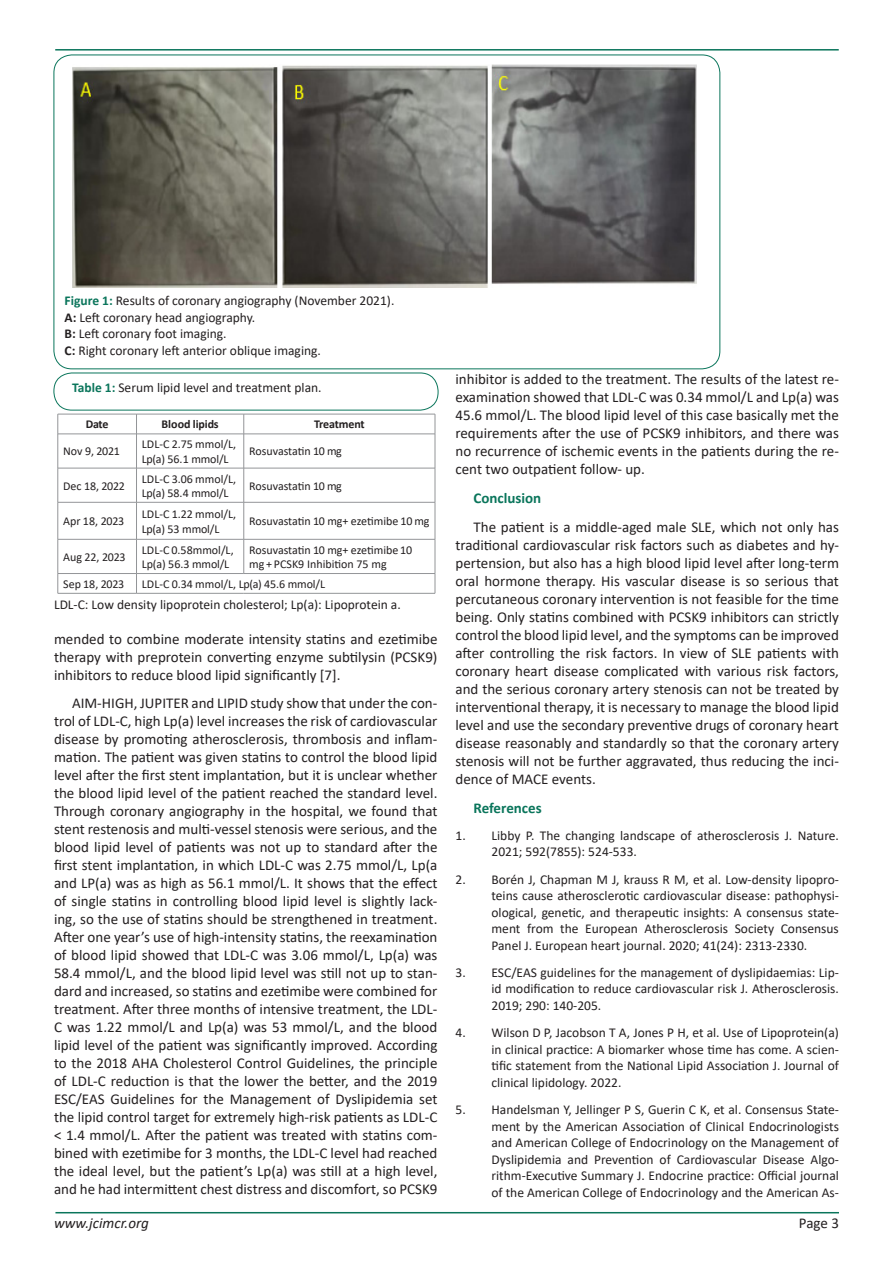
<style>
.page{position:relative;width:893px;height:1263px;background:#fff}
.page>*{position:absolute;margin:0;border:0;box-sizing:border-box;transform-origin:0 0}
.t1{font:15px/18px "Calibri";color:#231f20;text-align:justify}
.t2{font:700 15px "Calibri";color:#0a755b}
.t3{font:italic 15px "Calibri";color:#231f20}
.t4{font:13.5px/16.5px "Calibri";color:#231f20;text-align:justify}
.Table_Paragraph{font:12px/14.4px "Calibri";color:#231f20}
.Table_Paragraph-2{font:700 12px "Calibri";letter-spacing:-.01em;color:#231f20}
.s1{font-weight:700;color:#0a755b}
.s2{font-weight:700}
</style>
<div class="page">
<hr style="left:55px;top:1212px;width:784px;height:1px;background:#0a755b">
<hr style="left:55px;top:49px;width:784px;height:2px;background:#0a755b">
<img style="left:72px;top:64px;width:625px;height:223px">
<div style="left:54px;top:373px;width:384px;height:37px;border:1px solid #0a755b;border-radius:18px"></div>
<hr style="left:58px;top:414px;width:78px;height:1px;background:#939598">
<svg style="left:58px;top:414px;width:1px;height:20px"></svg>
<hr style="left:136px;top:414px;width:108px;height:1px;background:#939598">
<svg style="left:136px;top:415px;width:1px;height:19px"></svg>
<hr style="left:244px;top:414px;width:191px;height:1px;background:#939598">
<svg style="left:243px;top:414px;width:1px;height:20px"></svg>
<svg style="left:435px;top:414px;width:1px;height:20px"></svg>
<hr style="left:58px;top:434px;width:78px;height:1px;background:#939598">
<hr style="left:58px;top:434px;width:1px;height:34px;background:#939598">
<hr style="left:136px;top:434px;width:108px;height:1px;background:#939598">
<hr style="left:136px;top:434px;width:1px;height:34px;background:#939598">
<hr style="left:244px;top:434px;width:191px;height:1px;background:#939598">
<hr style="left:243px;top:434px;width:1px;height:34px;background:#939598">
<hr style="left:435px;top:434px;width:1px;height:34px;background:#939598">
<hr style="left:58px;top:468px;width:78px;height:1px;background:#939598">
<hr style="left:58px;top:468px;width:1px;height:34px;background:#939598">
<hr style="left:136px;top:468px;width:108px;height:1px;background:#939598">
<hr style="left:136px;top:468px;width:1px;height:34px;background:#939598">
<hr style="left:244px;top:468px;width:191px;height:1px;background:#939598">
<hr style="left:243px;top:468px;width:1px;height:34px;background:#939598">
<hr style="left:435px;top:468px;width:1px;height:34px;background:#939598">
<hr style="left:58px;top:502px;width:78px;height:1px;background:#939598">
<hr style="left:58px;top:502px;width:1px;height:37px;background:#939598">
<hr style="left:136px;top:502px;width:108px;height:1px;background:#939598">
<hr style="left:136px;top:502px;width:1px;height:37px;background:#939598">
<hr style="left:244px;top:502px;width:191px;height:1px;background:#939598">
<hr style="left:243px;top:502px;width:1px;height:37px;background:#939598">
<hr style="left:435px;top:502px;width:1px;height:37px;background:#939598">
<hr style="left:58px;top:539px;width:78px;height:1px;background:#939598">
<hr style="left:58px;top:539px;width:1px;height:34px;background:#939598">
<hr style="left:136px;top:539px;width:108px;height:1px;background:#939598">
<hr style="left:136px;top:539px;width:1px;height:34px;background:#939598">
<hr style="left:244px;top:539px;width:191px;height:1px;background:#939598">
<hr style="left:243px;top:539px;width:1px;height:34px;background:#939598">
<hr style="left:435px;top:539px;width:1px;height:34px;background:#939598">
<hr style="left:58px;top:573px;width:78px;height:1px;background:#939598">
<svg style="left:58px;top:574px;width:1px;height:19px"></svg>
<hr style="left:136px;top:573px;width:108px;height:1px;background:#939598">
<svg style="left:136px;top:574px;width:1px;height:19px"></svg>
<hr style="left:244px;top:573px;width:191px;height:1px;background:#939598">
<svg style="left:435px;top:573px;width:1px;height:20px"></svg>
<hr style="left:58px;top:593px;width:78px;height:1px;background:#939598">
<hr style="left:136px;top:593px;width:108px;height:1px;background:#939598">
<hr style="left:244px;top:593px;width:191px;height:1px;background:#939598">
<p class="t4" style="left:65px;top:292px;width:331px"><span class="s1">Figure 1:</span> Results of coronary angiography (November 2021).</p>
<p class="t4" style="left:65px;top:309px;width:192px"><span class="s2">A:</span> Left coronary head angiography.</p>
<p class="t4" style="left:65px;top:325px;width:164px"><span class="s2">B:</span> Left coronary foot imaging.</p>
<p class="t4" style="left:65px;top:342px;width:258px"><span class="s2">C:</span> Right coronary left anterior oblique imaging.</p>
<p class="t4" style="left:72px;top:379px;width:251px"><span class="s1">Table 1:</span> Serum lipid level and treatment plan.</p>
<p class="Table_Paragraph-2" style="left:86px;top:416px;width:24px">Date</p>
<p class="Table_Paragraph-2" style="left:162px;top:416px;width:59px">Blood lipids</p>
<p class="Table_Paragraph-2" style="left:314px;top:416px;width:52px">Treatment</p>
<p class="Table_Paragraph" style="left:63px;top:444px;width:58px">Nov 9, 2021</p>
<p class="Table_Paragraph" style="left:142px;top:437px;width:96px">LDL-C 2.75 mmol/L,<br>Lp(a) 56.1 mmol/L</p>
<p class="Table_Paragraph" style="left:249px;top:444px;width:94px">Rosuvastatin 10 mg</p>
<p class="Table_Paragraph" style="left:63px;top:478px;width:63px">Dec 18, 2022</p>
<p class="Table_Paragraph" style="left:142px;top:471px;width:96px">LDL-C 3.06 mmol/L,<br>Lp(a) 58.4 mmol/L</p>
<p class="Table_Paragraph" style="left:249px;top:478px;width:94px">Rosuvastatin 10 mg</p>
<p class="Table_Paragraph" style="left:63px;top:514px;width:63px">Apr 18, 2023</p>
<p class="Table_Paragraph" style="left:142px;top:507px;width:96px">LDL-C 1.22 mmol/L,<br>Lp(a) 53 mmol/L</p>
<p class="Table_Paragraph" style="left:249px;top:514px;width:182px">Rosuvastatin 10 mg+ ezetimibe 10 mg</p>
<p class="Table_Paragraph" style="left:63px;top:549px;width:64px">Aug 22, 2023</p>
<p class="Table_Paragraph" style="left:142px;top:542px;width:93px">LDL-C 0.58mmol/L,<br>Lp(a) 56.3 mmol/L</p>
<p class="Table_Paragraph" style="left:249px;top:542px;width:165px">Rosuvastatin 10 mg+ ezetimibe 10 mg + PCSK9 Inhibition 75 mg</p>
<p class="Table_Paragraph" style="left:63px;top:576px;width:63px">Sep 18, 2023</p>
<p class="Table_Paragraph" style="left:142px;top:576px;width:185px">LDL-C 0.34 mmol/L, Lp(a) 45.6 mmol/L</p>
<p class="t4" style="left:54px;top:596px;width:348px">LDL-C: Low density lipoprotein cholesterol; Lp(a): Lipoprotein a.</p>
<p class="t1" style="left:54px;top:629px;width:385px">mended to combine moderate intensity statins and ezetimibe therapy with preprotein converting enzyme subtilysin (PCSK9) inhibitors to reduce blood lipid significantly [7].</p>
<p class="t1" style="left:54px;top:694px;width:385px;text-indent:18px">AIM-HIGH, JUPITER and LIPID study show that under the con&shy;trol of LDL-C, high Lp(a) level increases the risk of cardiovascular disease by promoting atherosclerosis, thrombosis and inflam&shy;mation. The patient was given statins to control the blood lipid level after the first stent implantation, but it is unclear whether the blood lipid level of the patient reached the standard level.<br>Through coronary angiography in the hospital, we found that stent restenosis and multi-vessel stenosis were serious, and the blood lipid level of patients was not up to standard after the first stent implantation, in which LDL-C was 2.75 mmol/L, Lp(a and LP(a) was as high as 56.1 mmol/L. It shows that the effect of single statins in controlling blood lipid level is slightly lack&shy;ing, so the use of statins should be strengthened in treatment.<br>After one year’s use of high-intensity statins, the reexamination of blood lipid showed that LDL-C was 3.06 mmol/L, Lp(a) was 58.4 mmol/L, and the blood lipid level was still not up to stan&shy;dard and increased, so statins and ezetimibe were combined for treatment. After three months of intensive treatment, the LDL-C was 1.22 mmol/L and Lp(a) was 53 mmol/L, and the blood lipid level of the patient was significantly improved. According to the 2018 AHA Cholesterol Control Guidelines, the principle of LDL-C reduction is that the lower the better, and the 2019<br>ESC/EAS Guidelines for the Management of Dyslipidemia set the lipid control target for extremely high-risk patients as LDL-C &lt; 1.4 mmol/L. After the patient was treated with statins com&shy;bined with ezetimibe for 3 months, the LDL-C level had reached the ideal level, but the patient’s Lp(a) was still at a high level, and he had intermittent chest distress and discomfort, so PCSK9</p>
<p class="t1" style="left:455px;top:370px;width:385px">inhibitor is added to the treatment. The results of the latest re&shy;examination showed that LDL-C was 0.34 mmol/L and Lp(a) was 45.6 mmol/L. The blood lipid level of this case basically met the requirements after the use of PCSK9 inhibitors, and there was no recurrence of ischemic events in the patients during the re&shy;cent two outpatient follow- up.</p>
<p class="t2" style="left:473px;top:487px;width:69px">Conclusion</p>
<p class="t1" style="left:455px;top:517px;width:385px;text-indent:18px">The patient is a middle-aged male SLE, which not only has traditional cardiovascular risk factors such as diabetes and hy&shy;pertension, but also has a high blood lipid level after long-term oral hormone therapy. His vascular disease is so serious that percutaneous coronary intervention is not feasible for the time being. Only statins combined with PCSK9 inhibitors can strictly control the blood lipid level, and the symptoms can be improved after controlling the risk factors. In view of SLE patients with coronary heart disease complicated with various risk factors, and the serious coronary artery stenosis can not be treated by interventional therapy, it is necessary to manage the blood lipid level and use the secondary preventive drugs of coronary heart disease reasonably and standardly so that the coronary artery stenosis will not be further aggravated, thus reducing the inci&shy;dence of MACE events.</p>
<p class="t2" style="left:473px;top:797px;width:70px">References</p>
<p class="t4" style="left:491px;top:827px;width:349px;text-indent:-36px">1. Libby P. The changing landscape of atherosclerosis J. Nature.<br>2021; 592(7855): 524-533.</p>
<p class="t4" style="left:491px;top:870px;width:349px;text-indent:-36px">2. Borén J, Chapman M J, krauss R M, et al. Low-density lipopro&shy;teins cause atherosclerotic cardiovascular disease: pathophysi&shy;ological, genetic, and therapeutic insights: A consensus state&shy;ment from the European Atherosclerosis Society Consensus Panel J. European heart journal. 2020; 41(24): 2313-2330.</p>
<p class="t4" style="left:491px;top:964px;width:349px;text-indent:-36px">3. ESC/EAS guidelines for the management of dyslipidaemias: Lip&shy;id modification to reduce cardiovascular risk J. Atherosclerosis.<br>2019; 290: 140-205.</p>
<p class="t4" style="left:491px;top:1024px;width:349px;text-indent:-36px">4. Wilson D P, Jacobson T A, Jones P H, et al. Use of Lipoprotein(a) in clinical practice: A biomarker whose time has come. A scien&shy;tific statement from the National Lipid Association J. Journal of clinical lipidology. 2022.</p>
<p class="t4" style="left:491px;top:1101px;width:349px;text-indent:-36px">5. Handelsman Y, Jellinger P S, Guerin C K, et al. Consensus State&shy;ment by the American Association of Clinical Endocrinologists and American College of Endocrinology on the Management of Dyslipidemia and Prevention of Cardiovascular Disease Algo&shy;rithm-Executive Summary J. Endocrine practice: Official journal of the American College of Endocrinology and the American As-</p>
<p class="t3" style="left:54px;top:1212px;width:96px">www.jcimcr.org</p>
<p class="t1" style="left:799px;top:1213px;width:42px">Page 3</p>
</div>
